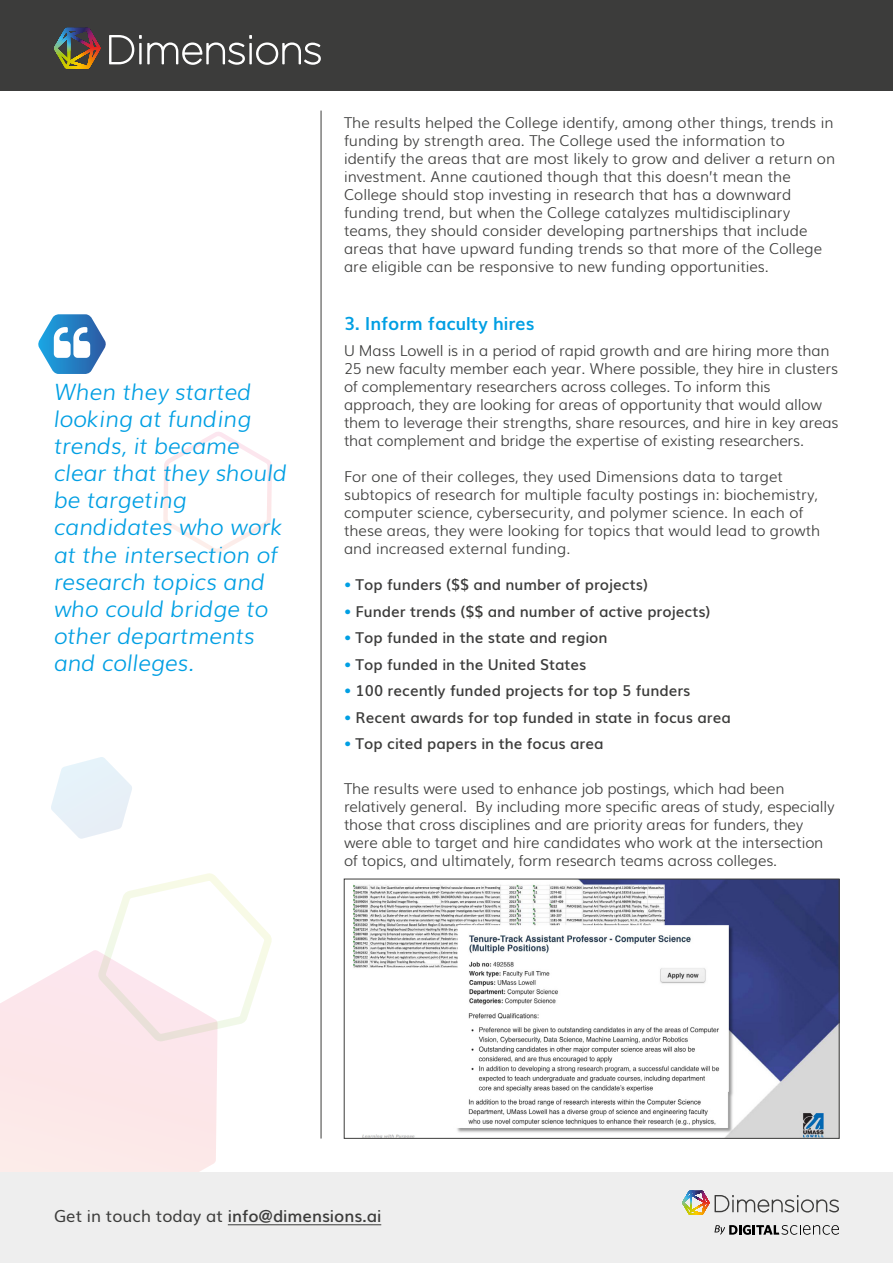
<style>
.page{position:relative;width:893px;height:1263px;background:#fff}
.page>*{position:absolute;margin:0;border:0;box-sizing:border-box;transform-origin:0 0}
.t1{font:italic 300 22.5px/27px "Muli";color:#009fe3}
.t2{font:700 18px "Muli";color:#009fe3}
.t3{font:600 16.5px "Muli";color:#3c3c3b}
.t4{font:300 15px/18px "Muli";color:#3c3c3b}
.t5{font:600 15px "Muli";color:#3c3c3b}
.s1{color:#009fe3}
.s2{font-weight:400}
</style>
<div class="page">
<svg style="left:0;top:951px;width:217px;height:221px;background:#fce8ea"></svg>
<svg style="left:93px;top:873px;width:179px;height:174px"></svg>
<svg style="left:163px;top:432px;width:109px;height:121px"></svg>
<svg style="left:51px;top:757px;width:81px;height:82px"></svg>
<hr style="left:321px;top:111px;width:1px;height:1027px;background:#3c3c3b">
<div style="left:0;top:1172px;width:893px;height:91px;background:#eee"></div>
<hr style="left:228px;top:1224px;width:153px;height:1px;background:#3c3c3b">
<div style="left:0;top:0;width:893px;height:90px;background:#3c3c3b"></div>
<svg style="left:54px;top:28px;width:46px;height:41px"></svg>
<svg style="left:109px;top:35px;width:212px;height:30px"></svg>
<svg style="left:682px;top:1191px;width:157px;height:24px"></svg>
<svg style="left:714px;top:1225px;width:125px;height:10px"></svg>
<svg style="left:38px;top:314px;width:68px;height:60px"></svg>
<img style="left:353px;top:881px;width:484px;height:255px">
<div style="left:344px;top:879px;width:495px;height:259px;border:1px solid #3c3c3b"></div>
<p class="t1" style="left:54px;top:377px;width:234px">When they started looking at funding trends, it became clear that they should be targeting candidates who work at the intersection of research topics and who could bridge to other departments and colleges.</p>
<p class="t4" style="left:344px;top:113px;width:493px">The results helped the College identify, among other things, trends in funding by strength area. The College used the information to identify the areas that are most likely to grow and deliver a return on investment. Anne cautioned though that this doesn’t mean the College should stop investing in research that has a downward funding trend, but when the College catalyzes multidisciplinary teams, they should consider developing partnerships that include areas that have upward funding trends so that more of the College are eligible can be responsive to new funding opportunities.</p>
<p class="t2" style="left:344px;top:309px;width:192px">3. Inform faculty hires</p>
<p class="t4" style="left:344px;top:341px;width:496px">U Mass Lowell is in a period of rapid growth and are hiring more than 25 new faculty member each year. Where possible, they hire in clusters of complementary researchers across colleges. To inform this approach, they are looking for areas of opportunity that would allow them to leverage their strengths, share resources, and hire in key areas that complement and bridge the expertise of existing researchers.</p>
<p class="t4" style="left:344px;top:467px;width:478px">For one of their colleges, they used Dimensions data to target subtopics of research for multiple faculty postings in: biochemistry, computer science, cybersecurity, and polymer science. In each of these areas, they were looking for topics that would lead to growth and increased external funding.</p>
<p class="t5" style="left:344px;top:573px;width:305px"><span class="s1">•</span> Top funders ($$ and number of projects)</p>
<p class="t5" style="left:344px;top:599px;width:368px"><span class="s1">•</span> Funder trends ($$ and number of active projects)</p>
<p class="t5" style="left:344px;top:626px;width:265px"><span class="s1">•</span> Top funded in the state and region</p>
<p class="t5" style="left:344px;top:652px;width:244px"><span class="s1">•</span> Top funded in the United States</p>
<p class="t5" style="left:344px;top:679px;width:348px"><span class="s1">•</span> 100 recently funded projects for top 5 funders</p>
<p class="t5" style="left:344px;top:705px;width:388px"><span class="s1">•</span> Recent awards for top funded in state in focus area</p>
<p class="t5" style="left:344px;top:732px;width:261px"><span class="s1">•</span> Top cited papers in the focus area</p>
<p class="t4" style="left:344px;top:778px;width:492px">The results were used to enhance job postings, which had been relatively general. By including more specific areas of study, especially those that cross disciplines and are priority areas for funders, they were able to target and hire candidates who work at the intersection of topics, and ultimately, form research teams across colleges.</p>
<p class="t3" style="left:54px;top:1203px;width:329px"><span class="s2">Get in touch today at</span> info@dimensions.ai</p>
</div>
